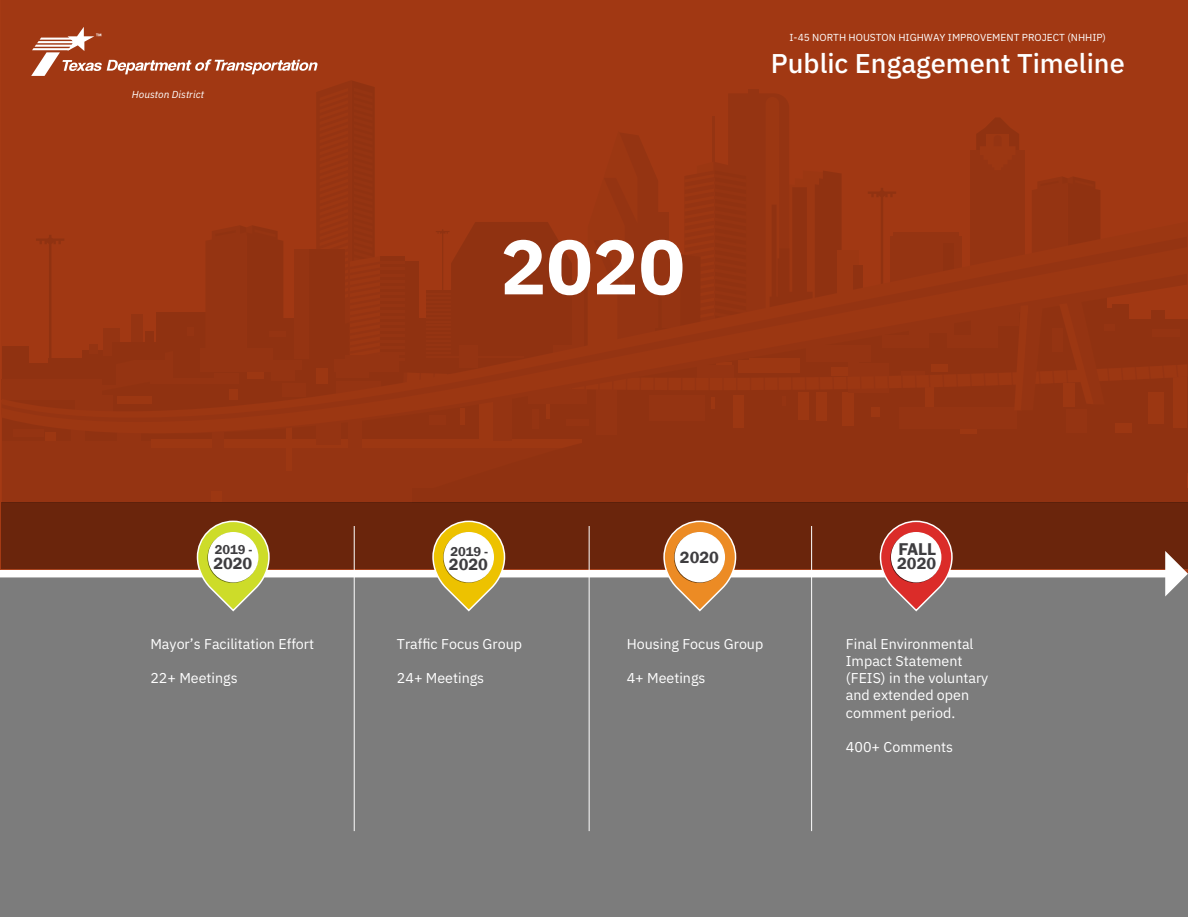
<style>
.page{position:relative;width:1188px;height:918px;background:#fff}
.page>*{position:absolute;margin:0;border:0;box-sizing:border-box;transform-origin:0 0}
.t1{font:700 76.95px "IBM Plex Sans";color:#fff}
.t2{font:500 27.15px "IBM Plex Sans";color:#fff}
.t3{font:600 17.55px "Franklin Gothic";color:#3e3d40}
.t4{font:600 16.65px "Franklin Gothic";color:#3e3d40}
.t5{font:14.25px/17.1px "IBM Plex Sans";color:#fff}
.t6{font:600 13.2px "Franklin Gothic";color:#3e3d40}
.t7{font:10.2px "IBM Plex Sans";color:#fff}
.t8{font:italic 10.2px "IBM Plex Sans";color:#fff}
</style>
<div class="page">
<div style="left:0;top:0;width:1188px;height:916px;background:#9c3712"></div>
<div style="left:0;top:574px;width:1188px;height:342px;background:#7c7c7c"></div>
<svg style="left:31px;top:27px;width:349px;height:364px"></svg>
<div style="left:0;top:570px;width:1168px;height:7px;background:#fff"></div>
<div style="left:2px;top:503px;width:1186px;height:66px;background:#6a250c"></div>
<svg style="left:1165px;top:551px;width:23px;height:45px"></svg>
<hr style="left:354px;top:526px;width:1px;height:305px;background:#fff">
<hr style="left:589px;top:526px;width:1px;height:305px;background:#fff">
<hr style="left:811px;top:526px;width:1px;height:305px;background:#fff">
<svg style="left:196px;top:520px;width:74px;height:92px"></svg>
<svg style="left:207px;top:533px;width:51px;height:50px"></svg>
<div style="left:208px;top:532px;width:50px;height:50px;background:#fff;border-radius:50%"></div>
<svg style="left:432px;top:520px;width:74px;height:92px"></svg>
<svg style="left:443px;top:533px;width:50px;height:50px"></svg>
<div style="left:444px;top:532px;width:50px;height:50px;background:#fff;border-radius:50%"></div>
<svg style="left:663px;top:520px;width:74px;height:92px"></svg>
<svg style="left:674px;top:533px;width:50px;height:50px"></svg>
<div style="left:675px;top:532px;width:50px;height:50px;background:#fff;border-radius:50%"></div>
<svg style="left:879px;top:520px;width:74px;height:92px"></svg>
<svg style="left:890px;top:533px;width:51px;height:50px"></svg>
<div style="left:891px;top:532px;width:50px;height:50px;background:#fff;border-radius:50%"></div>
<p class="t8" style="left:132px;top:87px;width:74px">Houston District</p>
<p class="t1" style="left:500px;top:206px;width:186px">2020</p>
<p class="t7" style="left:790px;top:30px;width:318px">I-45 NORTH HOUSTON HIGHWAY IMPROVEMENT PROJECT (NHHIP)</p>
<p class="t2" style="left:771px;top:42px;width:355px">Public Engagement Timeline</p>
<p class="t6" style="left:215px;top:541px;width:39px">2019 -</p>
<p class="t4" style="left:213px;top:553px;width:41px">2020</p>
<p class="t5" style="left:150px;top:634px;width:165px">Mayor’s Facilitation Effort</p>
<p class="t5" style="left:150px;top:669px;width:89px">22+ Meetings</p>
<p class="t6" style="left:450px;top:543px;width:39px">2019 -</p>
<p class="t4" style="left:449px;top:555px;width:41px">2020</p>
<p class="t5" style="left:397px;top:634px;width:127px">Traffic Focus Group</p>
<p class="t5" style="left:397px;top:669px;width:89px">24+ Meetings</p>
<p class="t4" style="left:680px;top:547px;width:41px">2020</p>
<p class="t5" style="left:627px;top:634px;width:138px">Housing Focus Group</p>
<p class="t5" style="left:627px;top:669px;width:80px">4+ Meetings</p>
<p class="t3" style="left:899px;top:538px;width:39px">FALL</p>
<p class="t4" style="left:897px;top:554px;width:41px">2020</p>
<p class="t5" style="left:846px;top:634px;width:144px">Final Environmental<br>Impact Statement (FEIS) in the voluntary and extended open comment period.</p>
<p class="t5" style="left:846px;top:737px;width:109px">400+ Comments</p>
</div>
